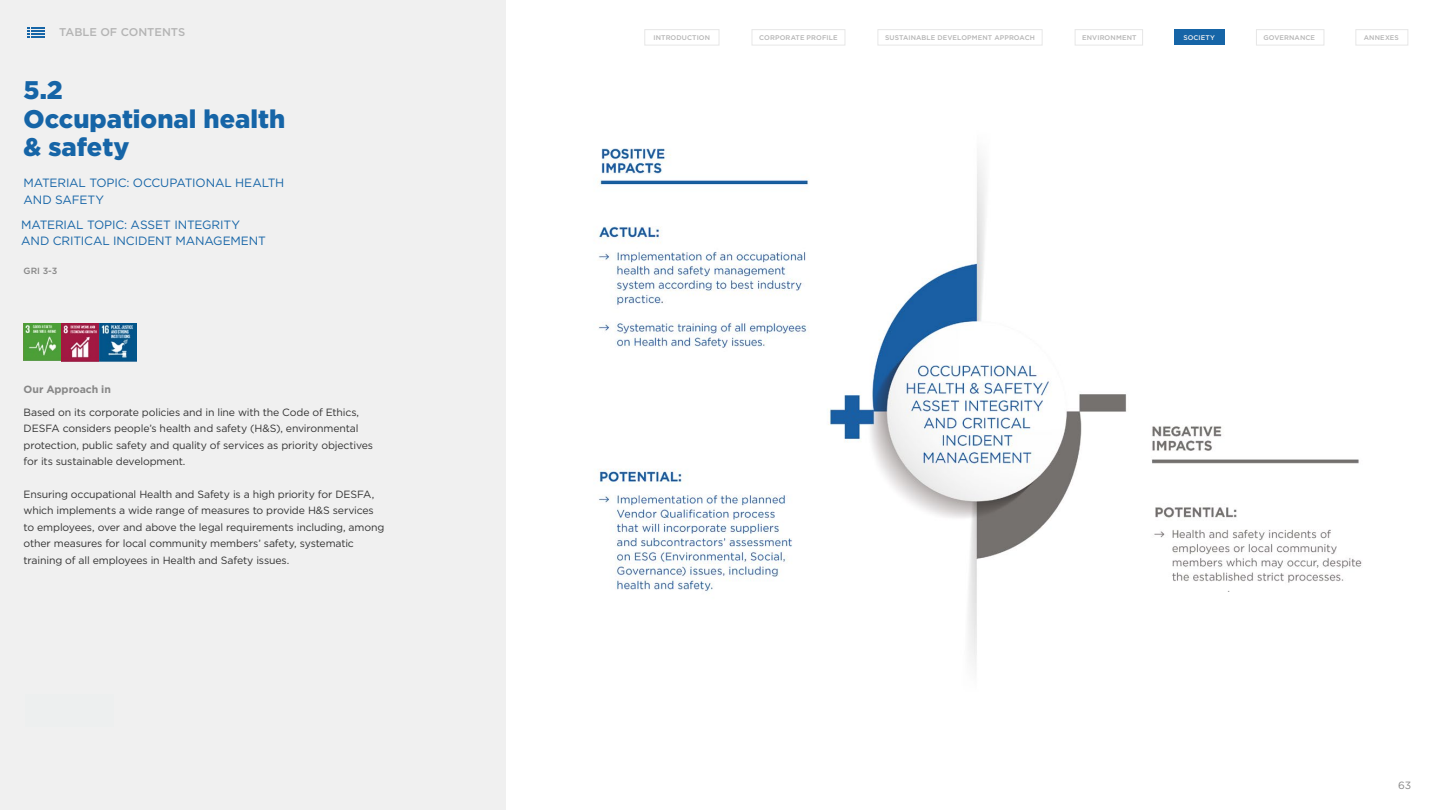
<style>
.page{position:relative;width:1440px;height:810px;background:#fff}
.page>*{position:absolute;margin:0;border:0;box-sizing:border-box;transform-origin:0 0}
.t1{font:900 25.5px/28.5px "Gotham Greek";color:#1665a7}
.t2{font:12px/16.5px "Gotham Greek";letter-spacing:-.015em;color:#1665a7}
.t3{font:500 11.25px "Gotham Greek";color:#b4b4b4}
.t4{font:10.5px/16.5px "Gotham Greek";letter-spacing:-.015em;color:#333}
.t5{font:700 10.5px "Gotham Greek";letter-spacing:-.01em;color:#878787}
.t6{font:10.5px "Gotham Greek";color:#878787}
.t7{font:500 9px "Gotham Greek";color:#878787}
.t8{font:500 6.75px "Gotham Greek";letter-spacing:.015em;color:#b4b4b4}
.t9{font:500 6.75px "Gotham Greek";letter-spacing:.015em;color:#f0f0f0}
</style>
<div class="page">
<div style="left:0;top:0;width:506px;height:810px;background:#f0f0f0"></div>
<img style="left:24px;top:323px;width:112px;height:39px">
<svg style="left:27px;top:27px;width:18px;height:11px"></svg>
<img style="left:598px;top:148px;width:764px;height:518px">
<div style="left:644px;top:29px;width:75px;height:16px;background:#fff;border:1px solid #e7e7e7"></div>
<div style="left:878px;top:29px;width:165px;height:16px;background:#fff;border:1px solid #e7e7e7"></div>
<div style="left:1075px;top:29px;width:68px;height:16px;background:#fff;border:1px solid #e7e7e7"></div>
<div style="left:1256px;top:29px;width:68px;height:16px;background:#fff;border:1px solid #e7e7e7"></div>
<div style="left:1355px;top:29px;width:53px;height:16px;background:#fff;border:1px solid #e7e7e7"></div>
<div style="left:1174px;top:30px;width:51px;height:15px;background:#1665a7"></div>
<div style="left:752px;top:29px;width:93px;height:16px;background:#fff;border:1px solid #e7e7e7"></div>
<p class="t3" style="left:59px;top:26px;width:128px">TABLE OF CONTENTS</p>
<h1 class="t1" style="left:24px;top:75px;width:263px">5.2<br>Occupational health &amp; safety</h1>
<p class="t2" style="left:24px;top:175px;width:262px">MATERIAL TOPIC: OCCUPATIONAL HEALTH<br>AND SAFETY</p>
<p class="t2" style="left:21px;top:216px;width:246px">MATERIAL TOPIC: ASSET INTEGRITY<br>AND CRITICAL INCIDENT MANAGEMENT</p>
<p class="t7" style="left:24px;top:265px;width:35px">GRI 3-3</p>
<p class="t5" style="left:24px;top:383px;width:89px">Our Approach in</p>
<p class="t4" style="left:24px;top:403px;width:351px">Based on its corporate policies and in line with the Code of Ethics, DESFA considers people’s health and safety (H&amp;S), environmental protection, public safety and quality of services as priority objectives for its sustainable development.</p>
<p class="t4" style="left:24px;top:486px;width:362px">Ensuring occupational Health and Safety is a high priority for DESFA, which implements a wide range of measures to provide H&amp;S services to employees, over and above the legal requirements including, among other measures for local community members’ safety, systematic training of all employees in Health and Safety issues.</p>
<p class="t8" style="left:654px;top:34px;width:58px">INTRODUCTION</p>
<p class="t8" style="left:759px;top:34px;width:80px">CORPORATE PROFILE</p>
<p class="t8" style="left:885px;top:34px;width:151px">SUSTAINABLE DEVELOPMENT APPROACH</p>
<p class="t8" style="left:1082px;top:34px;width:56px">ENVIRONMENT</p>
<p class="t9" style="left:1183px;top:34px;width:33px">SOCIETY</p>
<p class="t8" style="left:1263px;top:34px;width:53px">GOVERNANCE</p>
<p class="t8" style="left:1364px;top:34px;width:37px">ANNEXES</p>
<p class="t6" style="left:1228px;top:583px;width:4px">.</p>
<p class="t6" style="left:1398px;top:779px;width:15px">63</p>
</div>
